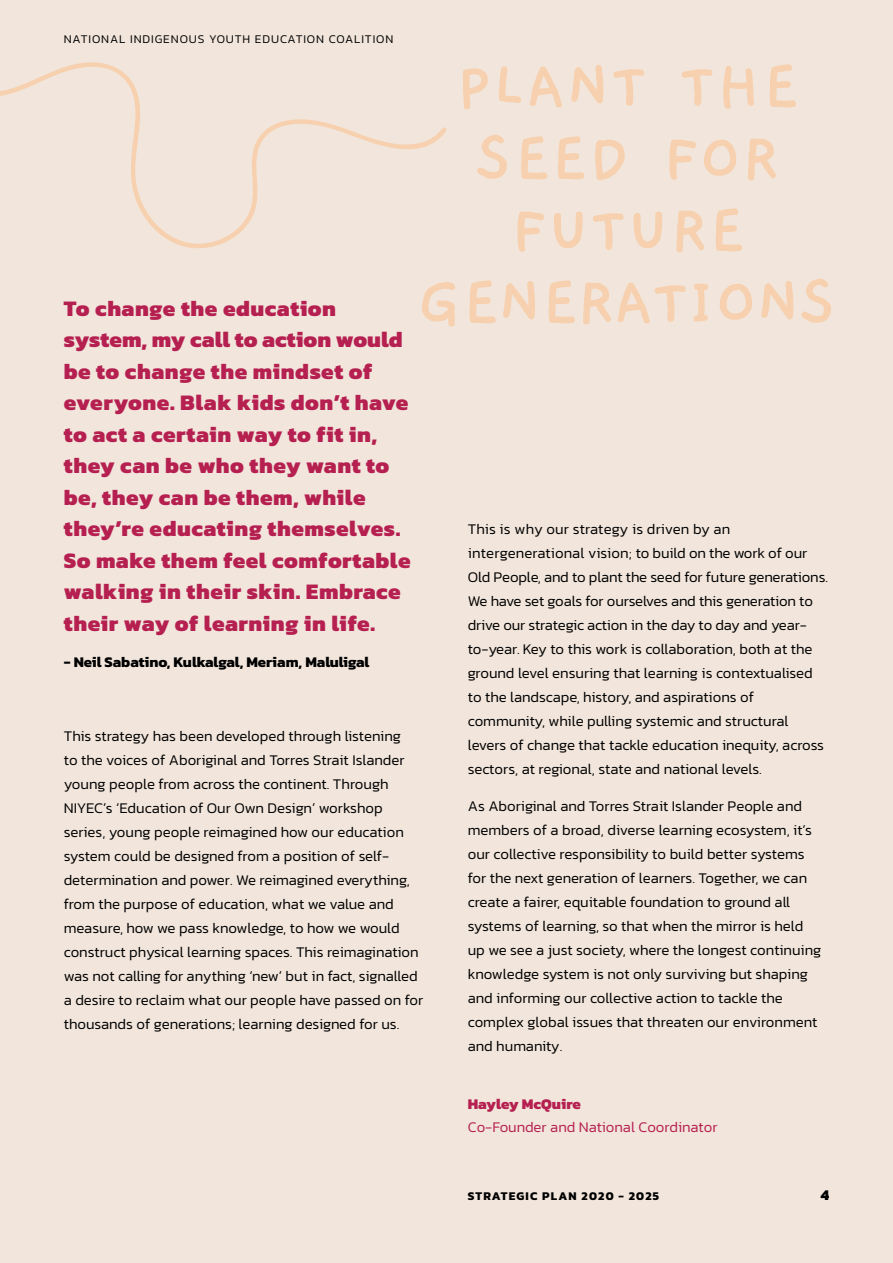
<style>
.page{position:relative;width:893px;height:1263px;background:#f2e6dc}
.page>*{position:absolute;margin:0;border:0;box-sizing:border-box;transform-origin:0 0}
.handwriting_large{font:700 72px/72px "Gaegu";letter-spacing:.02em;color:#f7d1af;text-align:center}
.handwriting_large-2{font:700 72px "Gaegu";color:#f7d1af}
.quote{font:800 22.5px/31.5px "Kanit";letter-spacing:.02em;color:#b52051}
.body{font:300 15px/24px "Kanit";color:#000}
.body-2{font:700 15px "Kanit";color:#000}
.t1{font:300 15px "Kanit";color:#b52051}
.t2{font:800 15px "Kanit";color:#b52051}
.t3{font:800 15px "Kanit";color:#000}
.t4{font:300 12px "Kanit";letter-spacing:.075em;color:#000}
.t5{font:700 12px "Kanit";letter-spacing:.1em;color:#000}
</style>
<div class="page">
<svg style="left:0;top:62px;width:447px;height:187px"></svg>
<p class="t4" style="left:64px;top:31px;width:331px">NATIONAL INDIGENOUS YOUTH EDUCATION COALITION</p>
<p class="quote" style="left:64px;top:291px;width:274px">To change the education</p>
<p class="handwriting_large" style="left:456px;top:51px;width:343px">PLANT THE<br>SEED FOR<br>FUTURE</p>
<p class="handwriting_large-2" style="left:418px;top:267px;width:421px">GENERATIONS</p>
<p class="quote" style="left:64px;top:323px;width:348px">system, my call to action would be to change the mindset of everyone. Blak kids don’t have to act a certain way to fit in, they can be who they want to be, they can be them, while they’re educating themselves.<br>So make them feel comfortable walking in their skin. Embrace their way of learning in life.</p>
<p class="body-2" style="left:64px;top:651px;width:307px">- Neil Sabatino, Kulkalgal, Meriam, Maluligal</p>
<p class="body" style="left:64px;top:724px;width:361px">This strategy has been developed through listening<br>to the voices of Aboriginal and Torres Strait Islander young people from across the continent. Through NIYEC’s ‘Education of Our Own Design’ workshop series, young people reimagined how our education system could be designed from a position of self&shy;determination and power. We reimagined everything, from the purpose of education, what we value and measure, how we pass knowledge, to how we would construct physical learning spaces. This reimagination was not calling for anything ‘new’ but in fact, signalled a desire to reclaim what our people have passed on for thousands of generations; learning designed for us.</p>
<p class="body" style="left:468px;top:517px;width:362px">This is why our strategy is driven by an intergenerational vision; to build on the work of our Old People, and to plant the seed for future generations.<br>We have set goals for ourselves and this generation to drive our strategic action in the day to day and year&shy;to-year. Key to this work is collaboration, both at the ground level ensuring that learning is contextualised to the landscape, history, and aspirations of community, while pulling systemic and structural levers of change that tackle education inequity, across sectors, at regional, state and national levels.</p>
<p class="body" style="left:468px;top:794px;width:355px">As Aboriginal and Torres Strait Islander People and members of a broad, diverse learning ecosystem, it’s our collective responsibility to build better systems for the next generation of learners. Together, we can create a fairer, equitable foundation to ground all systems of learning, so that when the mirror is held up we see a just society, where the longest continuing knowledge system is not only surviving but shaping and informing our collective action to tackle the complex global issues that threaten our environment and humanity.</p>
<p class="t2" style="left:468px;top:1092px;width:115px">Hayley McQuire</p>
<p class="t1" style="left:468px;top:1116px;width:251px">Co-Founder and National Coordinator</p>
<p class="t5" style="left:468px;top:1186px;width:193px">STRATEGIC PLAN 2020 - 2025</p>
<p class="t3" style="left:821px;top:1183px;width:10px">4</p>
</div>
